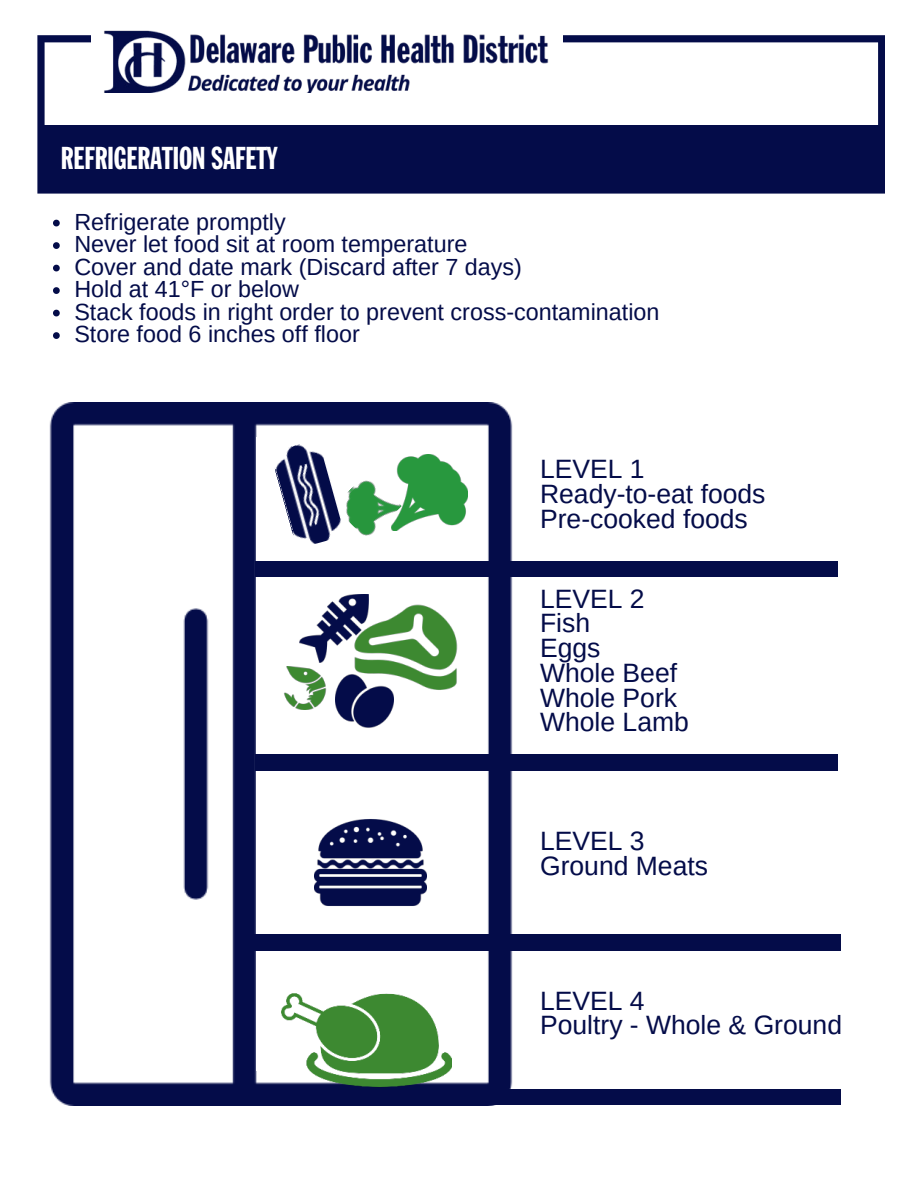
<style>
.page{position:relative;width:918px;height:1188px;background:#fff}
.page>*{position:absolute;margin:0;border:0;box-sizing:border-box;transform-origin:0 0}
.t1{font:31.2px "Franklin Gothic Std Extra Cond";color:#fff}
.t2{font:26.55px/24.8px "Arimo";color:#040c49}
.t3{font:23.4px/22.5px "Arimo";color:#040c49}
</style>
<div class="page">
<svg style="left:37px;top:35px;width:848px;height:159px"></svg>
<div style="left:91px;top:7px;width:471px;height:113px;background:#fff"></div>
<div style="left:42px;top:125px;width:840px;height:63px;background:#040c49"></div>
<img style="left:104px;top:30px;width:445px;height:63px">
<img style="left:49px;top:402px;width:584px;height:703px">
<div style="left:256px;top:437px;width:228px;height:634px;background:#fff"></div>
<div style="left:81px;top:631px;width:98px;height:354px;background:#fff"></div>
<div style="left:255px;top:561px;width:583px;height:16px;background:#040c49"></div>
<div style="left:255px;top:755px;width:583px;height:15px;background:#040c49"></div>
<div style="left:253px;top:935px;width:587px;height:16px;background:#040c49"></div>
<div style="left:257px;top:1089px;width:583px;height:16px;background:#040c49"></div>
<img style="left:314px;top:819px;width:113px;height:87px">
<img style="left:300px;top:594px;width:54px;height:69px">
<img style="left:354px;top:594px;width:103px;height:96px">
<img style="left:284px;top:666px;width:42px;height:43px">
<img style="left:335px;top:672px;width:59px;height:56px">
<img style="left:281px;top:993px;width:170px;height:113px">
<img style="left:396px;top:455px;width:71px;height:73px">
<img style="left:349px;top:472px;width:53px;height:64px">
<img style="left:274px;top:444px;width:75px;height:100px">
<svg style="left:53px;top:220px;width:7px;height:6px"></svg>
<svg style="left:53px;top:242px;width:7px;height:7px"></svg>
<svg style="left:53px;top:265px;width:7px;height:6px"></svg>
<svg style="left:53px;top:287px;width:7px;height:7px"></svg>
<svg style="left:53px;top:310px;width:7px;height:6px"></svg>
<svg style="left:53px;top:332px;width:7px;height:7px"></svg>
<h1 class="t1" style="left:61px;top:141px;width:218px">REFRIGERATION SAFETY</h1>
<p class="t3" style="left:74px;top:211px;width:587px">Refrigerate promptly<br>Never let food sit at room temperature<br>Cover and date mark (Discard after 7 days)<br>Hold at 41°F or below<br>Stack foods in right order to prevent cross-contamination Store food 6 inches off floor</p>
<p class="t2" style="left:540px;top:457px;width:227px">LEVEL 1<br>Ready-to-eat foods<br>Pre-cooked foods</p>
<p class="t2" style="left:540px;top:586px;width:150px">LEVEL 2<br>Fish<br>Eggs<br>Whole Beef<br>Whole Pork<br>Whole Lamb</p>
<p class="t2" style="left:540px;top:829px;width:169px">LEVEL 3<br>Ground Meats</p>
<p class="t2" style="left:540px;top:988px;width:304px">LEVEL 4<br>Poultry - Whole &amp; Ground</p>
</div>
